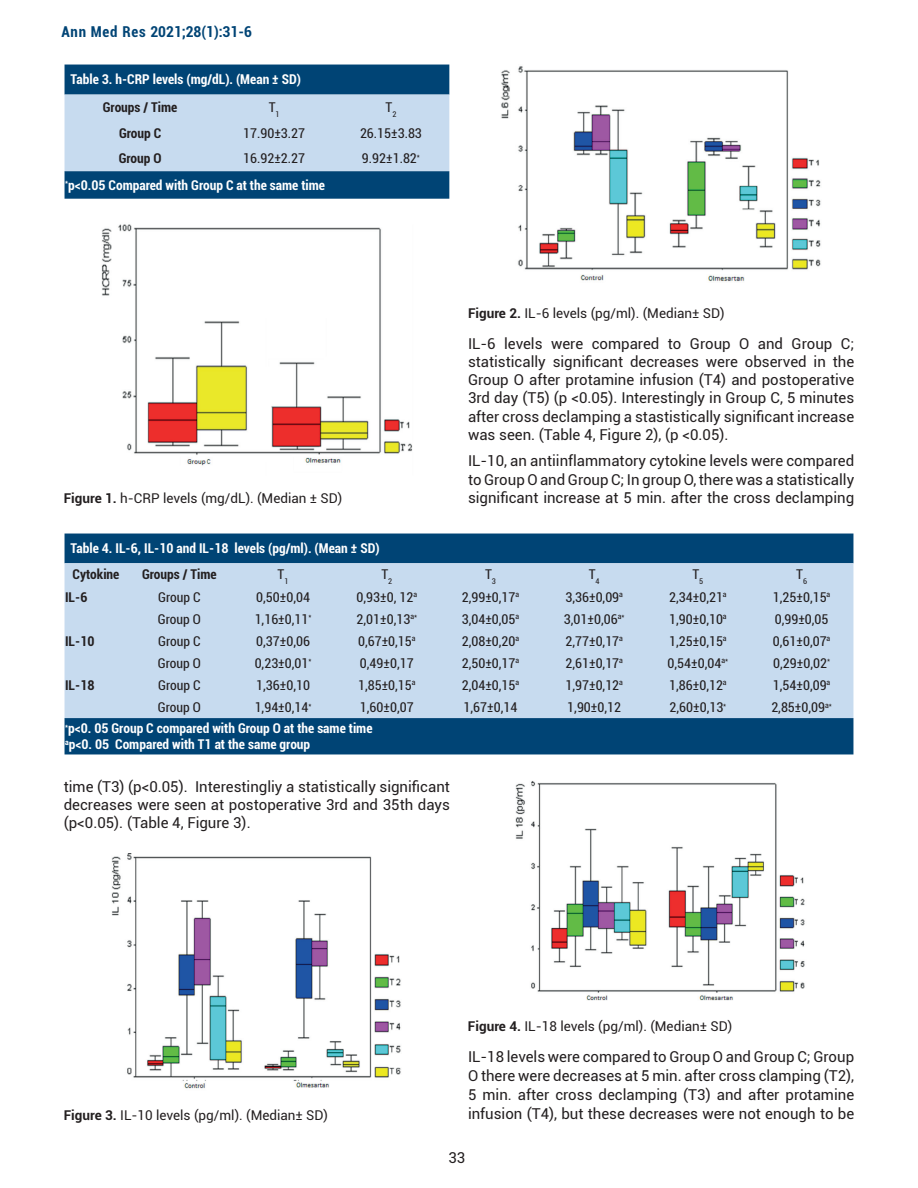
<style>
.page{position:relative;width:918px;height:1188px;background:#fff}
.page>*{position:absolute;margin:0;border:0;box-sizing:border-box;transform-origin:0 0}
.t1{font:15px/18.1px "Roboto";color:#231f20;text-align:justify}
.t2{font:700 condensed 15px "Roboto";letter-spacing:.05em;color:#004475}
.t3{font:condensed 13.5px "Roboto";color:#231f20}
.t4{font:700 condensed 13.5px/16.2px "Roboto";color:#fff}
.t5{font:13.5px "Roboto";color:#231f20}
.t6{font:700 condensed 13.5px "Roboto";color:#231f20}
.s1{font-weight:700}
</style>
<div class="page">
<div style="left:65px;top:65px;width:384px;height:134px;background:#004475"></div>
<div style="left:65px;top:95px;width:384px;height:76px;background:#c7dbef"></div>
<img style="left:101px;top:224px;width:312px;height:242px">
<img style="left:501px;top:66px;width:320px;height:216px">
<div style="left:65px;top:534px;width:788px;height:220px;background:#004475"></div>
<div style="left:65px;top:563px;width:788px;height:155px;background:#c7dbef"></div>
<img style="left:112px;top:854px;width:289px;height:235px">
<img style="left:515px;top:781px;width:290px;height:220px">
<p class="t2" style="left:61px;top:21px;width:192px">Ann Med Res 2021;28(1):31-6</p>
<p class="t4" style="left:71px;top:71px;width:232px">Table 3. h-CRP levels (mg/dL). (Mean ± SD)</p>
<p class="t6" style="left:103px;top:98px;width:76px">Groups / Time</p>
<p class="t3" style="left:269px;top:98px;width:12px">T<sub>1</sub></p>
<p class="t3" style="left:385px;top:98px;width:12px">T<sub>2</sub></p>
<p class="t6" style="left:119px;top:124px;width:44px">Group C</p>
<p class="t3" style="left:243px;top:124px;width:63px">17.90±3.27</p>
<p class="t3" style="left:360px;top:124px;width:63px">26.15±3.83</p>
<p class="t6" style="left:119px;top:149px;width:44px">Group O</p>
<p class="t3" style="left:243px;top:149px;width:63px">16.92±2.27</p>
<p class="t3" style="left:362px;top:149px;width:59px">9.92±1.82<sup>*</sup></p>
<p class="t4" style="left:65px;top:177px;width:262px"><sup>*</sup>p&lt;0.05 Compared with Group C at the same time</p>
<p class="t5" style="left:64px;top:489px;width:280px"><span class="s1">Figure 1.</span> h-CRP levels (mg/dL). (Median ± SD)</p>
<p class="t5" style="left:468px;top:304px;width:258px"><span class="s1">Figure 2.</span> IL-6 levels (pg/ml). (Median± SD)</p>
<p class="t1" style="left:468px;top:334px;width:388px">IL-6 levels were compared to Group O and Group C; statistically significant decreases were observed in the Group O after protamine infusion (T4) and postoperative 3rd day (T5) (p &lt;0.05). Interestingly in Group C, 5 minutes after cross declamping a stastistically significant increase was seen. (Table 4, Figure 2), (p &lt;0.05).</p>
<p class="t1" style="left:468px;top:451px;width:388px">IL-10, an antiinflammatory cytokine levels were compared to Group O and Group C; In group O, there was a statistically significant increase at 5 min. after the cross declamping</p>
<p class="t4" style="left:71px;top:540px;width:311px">Table 4. IL-6, IL-10 and IL-18 levels (pg/ml). (Mean ± SD)</p>
<p class="t6" style="left:73px;top:565px;width:48px">Cytokine</p>
<p class="t6" style="left:142px;top:565px;width:76px">Groups / Time</p>
<p class="t3" style="left:278px;top:565px;width:12px">T<sub>1</sub></p>
<p class="t3" style="left:381px;top:565px;width:12px">T<sub>2</sub></p>
<p class="t3" style="left:485px;top:565px;width:12px">T<sub>3</sub></p>
<p class="t3" style="left:589px;top:565px;width:12px">T<sub>4</sub></p>
<p class="t3" style="left:692px;top:565px;width:12px">T<sub>5</sub></p>
<p class="t3" style="left:796px;top:565px;width:12px">T<sub>6</sub></p>
<p class="t6" style="left:65px;top:587px;width:24px">IL-6</p>
<p class="t3" style="left:158px;top:587px;width:44px">Group C</p>
<p class="t3" style="left:256px;top:587px;width:55px">0,50±0,04</p>
<p class="t3" style="left:357px;top:587px;width:62px">0,93±0, 12<sup>a</sup></p>
<p class="t3" style="left:462px;top:587px;width:59px">2,99±0,17<sup>a</sup></p>
<p class="t3" style="left:565px;top:587px;width:59px">3,36±0,09<sup>a</sup></p>
<p class="t3" style="left:669px;top:587px;width:59px">2,34±0,21<sup>a</sup></p>
<p class="t3" style="left:773px;top:587px;width:59px">1,25±0,15<sup>a</sup></p>
<p class="t3" style="left:158px;top:609px;width:44px">Group O</p>
<p class="t3" style="left:255px;top:609px;width:58px">1,16±0,11<sup>*</sup></p>
<p class="t3" style="left:357px;top:609px;width:62px">2,01±0,13<sup>a*</sup></p>
<p class="t3" style="left:462px;top:609px;width:59px">3,04±0,05<sup>a</sup></p>
<p class="t3" style="left:564px;top:609px;width:62px">3,01±0,06<sup>a*</sup></p>
<p class="t3" style="left:669px;top:609px;width:59px">1,90±0,10<sup>a</sup></p>
<p class="t3" style="left:775px;top:609px;width:55px">0,99±0,05</p>
<p class="t6" style="left:65px;top:631px;width:31px">IL-10</p>
<p class="t3" style="left:158px;top:632px;width:44px">Group C</p>
<p class="t3" style="left:256px;top:632px;width:55px">0,37±0,06</p>
<p class="t3" style="left:358px;top:632px;width:59px">0,67±0,15<sup>a</sup></p>
<p class="t3" style="left:462px;top:632px;width:59px">2,08±0,20<sup>a</sup></p>
<p class="t3" style="left:565px;top:632px;width:59px">2,77±0,17<sup>a</sup></p>
<p class="t3" style="left:669px;top:632px;width:59px">1,25±0,15<sup>a</sup></p>
<p class="t3" style="left:773px;top:632px;width:59px">0,61±0,07<sup>a</sup></p>
<p class="t3" style="left:158px;top:654px;width:44px">Group O</p>
<p class="t3" style="left:255px;top:654px;width:58px">0,23±0,01<sup>*</sup></p>
<p class="t3" style="left:360px;top:654px;width:55px">0,49±0,17</p>
<p class="t3" style="left:462px;top:654px;width:59px">2,50±0,17<sup>a</sup></p>
<p class="t3" style="left:565px;top:654px;width:59px">2,61±0,17<sup>a</sup></p>
<p class="t3" style="left:668px;top:654px;width:62px">0,54±0,04<sup>a*</sup></p>
<p class="t3" style="left:773px;top:654px;width:58px">0,29±0,02<sup>*</sup></p>
<p class="t6" style="left:65px;top:676px;width:31px">IL-18</p>
<p class="t3" style="left:158px;top:676px;width:44px">Group C</p>
<p class="t3" style="left:256px;top:676px;width:55px">1,36±0,10</p>
<p class="t3" style="left:358px;top:676px;width:59px">1,85±0,15<sup>a</sup></p>
<p class="t3" style="left:462px;top:676px;width:59px">2,04±0,15<sup>a</sup></p>
<p class="t3" style="left:565px;top:676px;width:59px">1,97±0,12<sup>a</sup></p>
<p class="t3" style="left:669px;top:676px;width:59px">1,86±0,12<sup>a</sup></p>
<p class="t3" style="left:773px;top:676px;width:59px">1,54±0,09<sup>a</sup></p>
<p class="t3" style="left:158px;top:698px;width:44px">Group O</p>
<p class="t3" style="left:255px;top:698px;width:58px">1,94±0,14<sup>*</sup></p>
<p class="t3" style="left:360px;top:698px;width:55px">1,60±0,07</p>
<p class="t3" style="left:464px;top:698px;width:55px">1,67±0,14</p>
<p class="t3" style="left:567px;top:698px;width:55px">1,90±0,12</p>
<p class="t3" style="left:670px;top:698px;width:58px">2,60±0,13<sup>*</sup></p>
<p class="t3" style="left:771px;top:698px;width:62px">2,85±0,09<sup>a*</sup></p>
<p class="t4" style="left:65px;top:720px;width:309px"><sup>*</sup>p&lt;0. 05 Group C compared with Group O at the same time <sup>a</sup>p&lt;0. 05 Compared with T1 at the same group</p>
<p class="t1" style="left:64px;top:777px;width:388px">time (T3) (p&lt;0.05). Interestingliy a statistically significant decreases were seen at postoperative 3rd and 35th days (p&lt;0.05). (Table 4, Figure 3).</p>
<p class="t5" style="left:64px;top:1106px;width:266px"><span class="s1">Figure 3.</span> IL-10 levels (pg/ml). (Median± SD)</p>
<p class="t5" style="left:468px;top:1017px;width:266px"><span class="s1">Figure 4.</span> IL-18 levels (pg/ml). (Median± SD)</p>
<p class="t1" style="left:468px;top:1047px;width:388px;line-height:18.8px">IL-18 levels were compared to Group O and Group C; Group O there were decreases at 5 min. after cross clamping (T2), 5 min. after cross declamping (T3) and after protamine infusion (T4), but these decreases were not enough to be</p>
<p class="t1" style="left:449px;top:1148px;width:18px">33</p>
</div>
